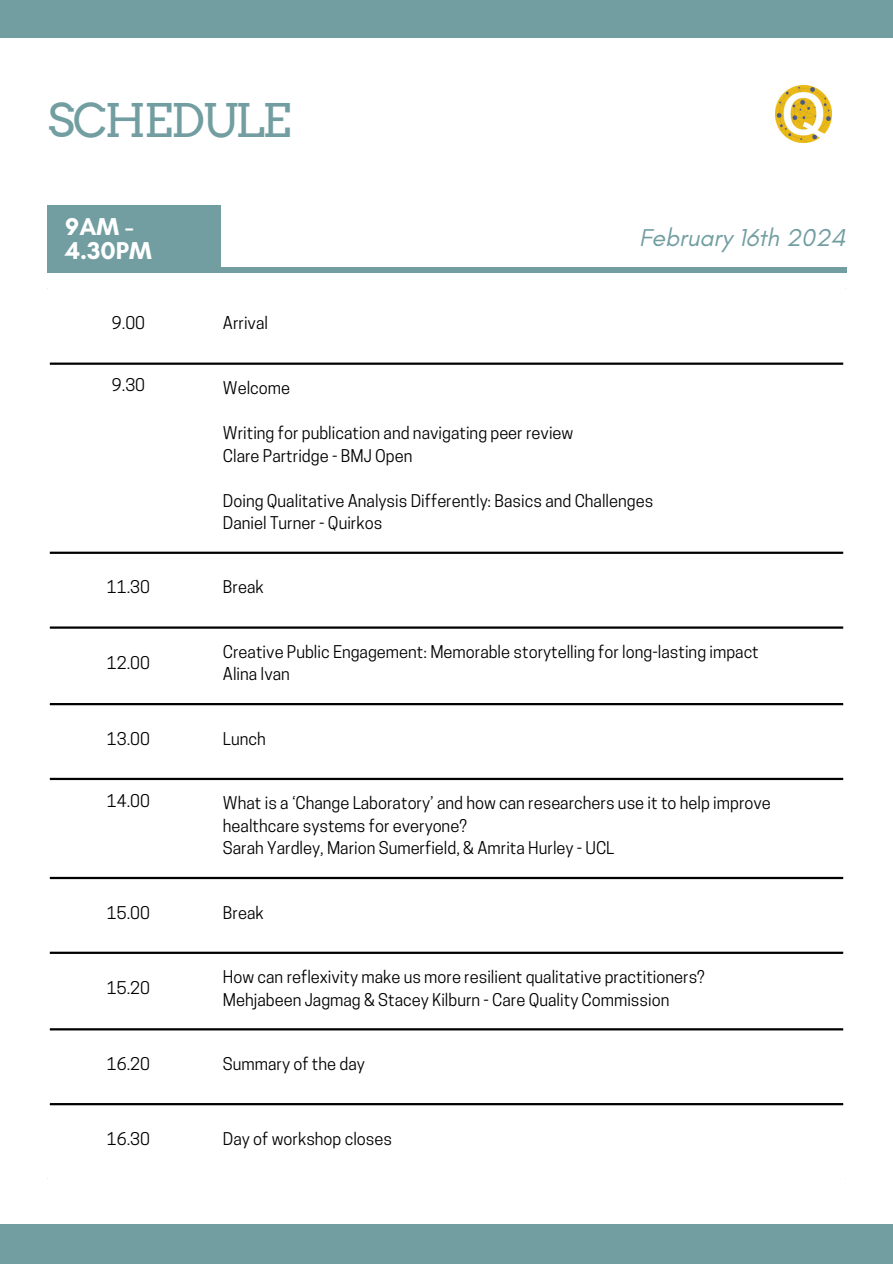
<style>
.page{position:relative;width:893px;height:1264px;background:#fff}
.page>*{position:absolute;margin:0;border:0;box-sizing:border-box;transform-origin:0 0}
.t1{font:46.35px "Arvo";letter-spacing:-.05em;color:#729ea1}
.t2{font:italic 24.75px "Glacial Indifference";color:#729ea1}
.t3{font:700 24.75px/24.8px "Glacial Indifference";color:#fff}
.t4{font:16.5px/22.5px "Cooper Hewitt";color:#000}
</style>
<div class="page">
<div style="left:48px;top:268px;width:798px;height:5px;background:#729ea1"></div>
<div style="left:47px;top:205px;width:174px;height:68px;background:#729ea1"></div>
<img style="left:775px;top:86px;width:56px;height:56px">
<div style="left:0;top:1224px;width:892px;height:39px;background:#729ea1"></div>
<div style="left:0;top:0;width:892px;height:38px;background:#729ea1"></div>
<hr style="left:50px;top:362px;width:793px;height:3px;background:#000">
<hr style="left:50px;top:551px;width:793px;height:3px;background:#000">
<hr style="left:50px;top:626px;width:793px;height:2px;background:#000">
<hr style="left:50px;top:703px;width:793px;height:2px;background:#000">
<hr style="left:50px;top:777px;width:793px;height:3px;background:#000">
<hr style="left:50px;top:876px;width:793px;height:3px;background:#000">
<hr style="left:50px;top:951px;width:793px;height:2px;background:#000">
<hr style="left:50px;top:1028px;width:793px;height:2px;background:#000">
<hr style="left:50px;top:1102px;width:793px;height:3px;background:#000">
<p class="t1" style="left:48px;top:93px;width:245px">SCHEDULE</p>
<p class="t3" style="left:65px;top:213px;width:88px">9AM -<br>4.30PM</p>
<p class="t2" style="left:639px;top:223px;width:208px">February 16th 2024</p>
<p class="t4" style="left:112px;top:314px;width:35px">9.00</p>
<p class="t4" style="left:223px;top:314px;width:47px">Arrival</p>
<h2 class="t4" style="left:112px;top:376px;width:35px">9.30</h2>
<p class="t4" style="left:223px;top:379px;width:69px">Welcome</p>
<p class="t4" style="left:223px;top:424px;width:352px">Writing for publication and navigating peer review</p>
<p class="t4" style="left:223px;top:446px;width:191px">Clare Partridge - BMJ Open</p>
<p class="t4" style="left:223px;top:491px;width:432px">Doing Qualitative Analysis Differently: Basics and Challenges</p>
<p class="t4" style="left:223px;top:514px;width:161px">Daniel Turner - Quirkos</p>
<p class="t4" style="left:107px;top:578px;width:45px">11.30</p>
<p class="t4" style="left:223px;top:578px;width:42px">Break</p>
<p class="t4" style="left:107px;top:654px;width:45px">12.00</p>
<p class="t4" style="left:223px;top:642px;width:537px">Creative Public Engagement: Memorable storytelling for long-lasting impact</p>
<p class="t4" style="left:223px;top:665px;width:69px">Alina Ivan</p>
<p class="t4" style="left:107px;top:729px;width:45px">13.00</p>
<p class="t4" style="left:223px;top:729px;width:44px">Lunch</p>
<p class="t4" style="left:107px;top:791px;width:45px">14.00</p>
<p class="t4" style="left:223px;top:794px;width:549px">What is a ‘Change Laboratory’ and how can researchers use it to help improve healthcare systems for everyone?</p>
<p class="t4" style="left:223px;top:839px;width:393px">Sarah Yardley, Marion Sumerfield, &amp; Amrita Hurley - UCL</p>
<p class="t4" style="left:107px;top:903px;width:45px">15.00</p>
<p class="t4" style="left:223px;top:903px;width:42px">Break</p>
<p class="t4" style="left:107px;top:979px;width:45px">15.20</p>
<p class="t4" style="left:223px;top:967px;width:483px">How can reflexivity make us more resilient qualitative practitioners?</p>
<p class="t4" style="left:223px;top:990px;width:448px">Mehjabeen Jagmag &amp; Stacey Kilburn - Care Quality Commission</p>
<p class="t4" style="left:107px;top:1054px;width:45px">16.20</p>
<p class="t4" style="left:223px;top:1054px;width:143px">Summary of the day</p>
<p class="t4" style="left:107px;top:1129px;width:45px">16.30</p>
<p class="t4" style="left:223px;top:1129px;width:171px">Day of workshop closes</p>
</div>
